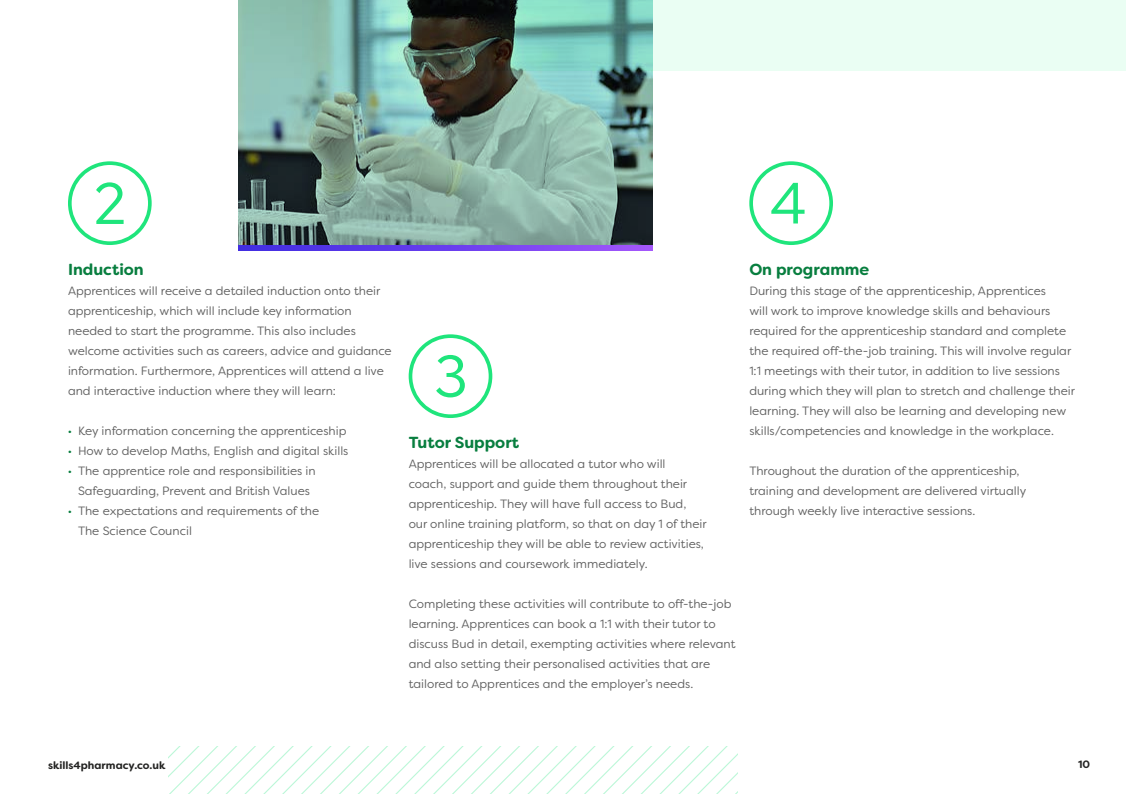
<style>
.page{position:relative;width:1126px;height:794px;background:#fff}
.page>*{position:absolute;margin:0;border:0;box-sizing:border-box;transform-origin:0 0}
.t1{font:700 16px "Filson Soft";color:#087e3f}
.t2{font:12px/20px "Filson Soft";color:#606060}
.t3{font:700 10.7px "Filson Soft";color:#242423}
.s1{font-weight:700;font-size:9px;color:#087e3f}
</style>
<div class="page">
<svg style="left:238px;top:0;width:414px;height:245px;background:#7aa095"></svg>
<svg style="left:169px;top:746px;width:568px;height:48px"></svg>
<svg style="left:409px;top:334px;width:83px;height:84px"></svg>
<svg style="left:68px;top:161px;width:84px;height:84px"></svg>
<svg style="left:749px;top:161px;width:84px;height:84px"></svg>
<svg style="left:409px;top:0;width:717px;height:71px;background:#b7d3c8"></svg>
<svg style="left:238px;top:245px;width:414px;height:5px;background:#6d3fed"></svg>
<h1 class="t1" style="left:68px;top:260px;width:77px">Induction</h1>
<p class="t2" style="left:68px;top:281px;width:325px">Apprentices will receive a detailed induction onto their apprenticeship, which will include key information needed to start the programme. This also includes welcome activities such as careers, advice and guidance information. Furthermore, Apprentices will attend a live and interactive induction where they will learn:</p>
<p class="t2" style="left:68px;top:421px;width:280px"><span class="s1">•</span> Key information concerning the apprenticeship</p>
<p class="t2" style="left:68px;top:441px;width:282px"><span class="s1">•</span> How to develop Maths, English and digital skills</p>
<p class="t2" style="left:68px;top:461px;width:249px;text-align:center"><span class="s1">•</span> The apprentice role and responsibilities in<br>Safeguarding, Prevent and British Values</p>
<p class="t2" style="left:78px;top:501px;width:243px;text-indent:-10px"><span class="s1">•</span> The expectations and requirements of the<br>The Science Council</p>
<h1 class="t1" style="left:409px;top:433px;width:112px">Tutor Support</h1>
<p class="t2" style="left:409px;top:454px;width:300px">Apprentices will be allocated a tutor who will<br>coach, support and guide them throughout their apprenticeship. They will have full access to Bud, our online training platform, so that on day 1 of their apprenticeship they will be able to review activities, live sessions and coursework immediately.</p>
<p class="t2" style="left:409px;top:594px;width:328px">Completing these activities will contribute to off-the-job learning. Apprentices can book a 1:1 with their tutor to discuss Bud in detail, exempting activities where relevant and also setting their personalised activities that are tailored to Apprentices and the employer’s needs.</p>
<h1 class="t1" style="left:749px;top:260px;width:122px">On programme</h1>
<p class="t2" style="left:749px;top:281px;width:327px">During this stage of the apprenticeship, Apprentices<br>will work to improve knowledge skills and behaviours required for the apprenticeship standard and complete the required off-the-job training. This will involve regular 1:1 meetings with their tutor, in addition to live sessions during which they will plan to stretch and challenge their learning. They will also be learning and developing new skills/competencies and knowledge in the workplace.</p>
<p class="t2" style="left:749px;top:461px;width:278px">Throughout the duration of the apprenticeship, training and development are delivered virtually through weekly live interactive sessions.</p>
<p class="t3" style="left:48px;top:758px;width:119px">skills4pharmacy.co.uk</p>
<p class="t3" style="left:1078px;top:758px;width:14px">10</p>
</div>
